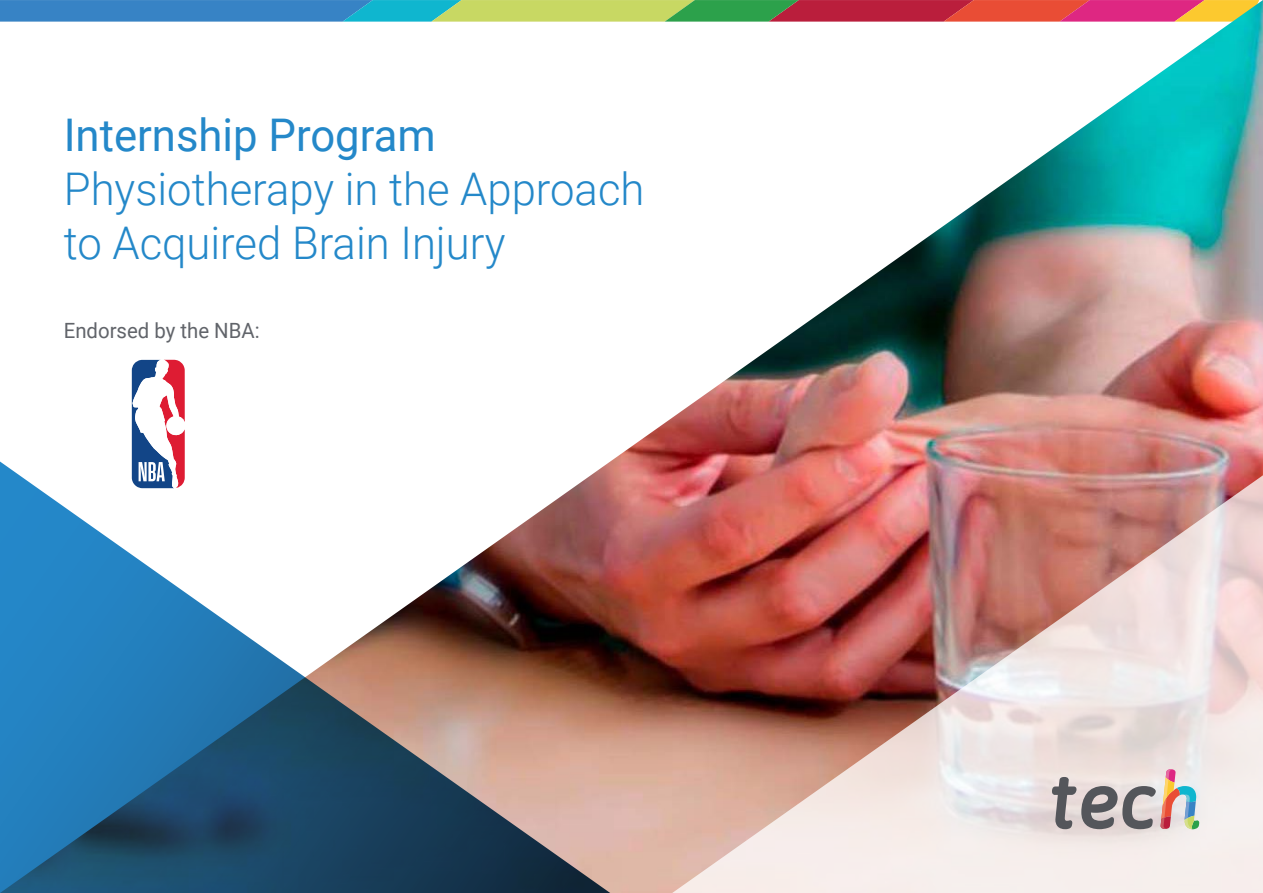
<style>
.page{position:relative;width:1263px;height:893px;background:#fff}
.page>*{position:absolute;margin:0;border:0;box-sizing:border-box;transform-origin:0 0}
.t1{font:300 45px/54px "Roboto";color:#2488c9}
.t2{font:45px "Roboto";color:#2488c9}
.t3{font:21px "Roboto";color:#61646a}
</style>
<div class="page">
<img style="left:0;top:0;width:1263px;height:893px">
<img style="left:642px;top:454px;width:621px;height:439px">
<svg style="left:1052px;top:769px;width:147px;height:60px;background:#bab2b0"></svg>
<svg style="left:0;top:446px;width:640px;height:447px"></svg>
<svg style="left:132px;top:360px;width:53px;height:128px"></svg>
<p class="t2" style="left:64px;top:103px;width:373px">Internship Program</p>
<p class="t1" style="left:64px;top:160px;width:582px">Physiotherapy in the Approach to Acquired Brain Injury</p>
<p class="t3" style="left:64px;top:316px;width:197px">Endorsed by the NBA:</p>
</div>
